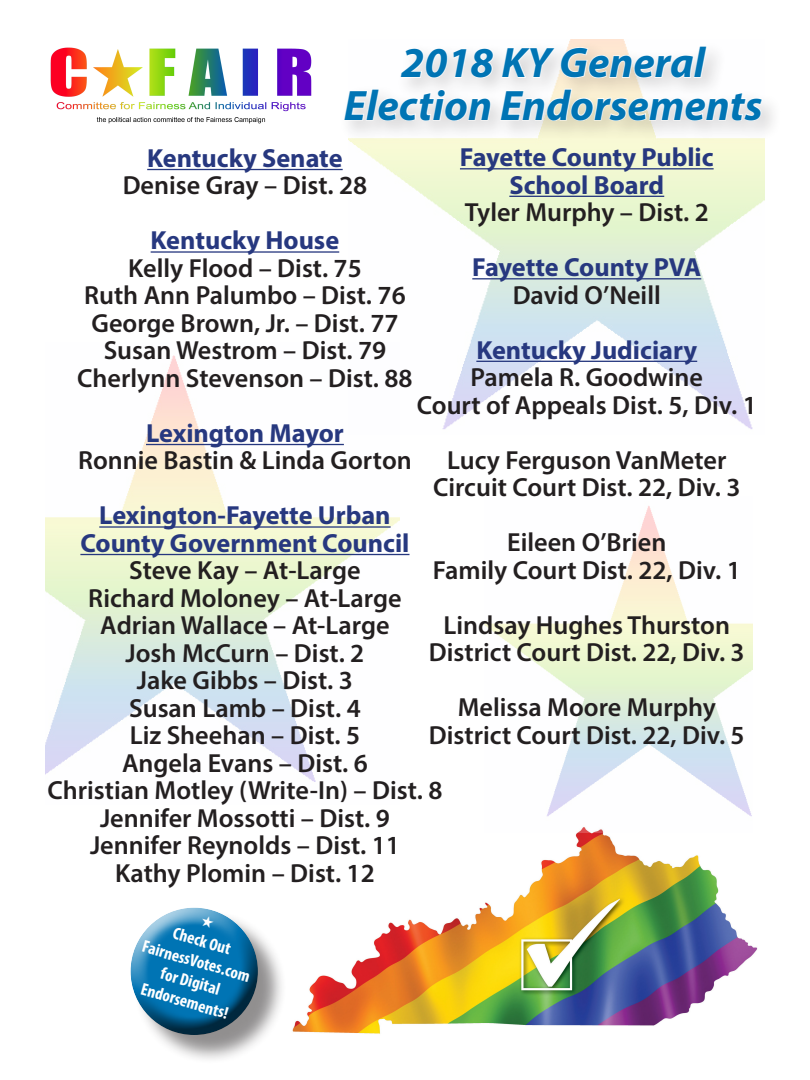
<style>
.page{position:relative;width:810px;height:1080px;background:#fff}
.page>*{position:absolute;margin:0;border:0;box-sizing:border-box;transform-origin:0 0}
.t1{font:italic 700 42.75px/42.8px "Myriad Pro";color:#0074b4;text-align:center}
.t2{font:600 26.25px "Myriad Pro";color:#231f20}
.t3{font:700 26.25px "Myriad Pro";color:#27387f}
.t4{font:700 condensed 17.25px/20.8px "Myriad Pro";color:#fff;text-align:center}
</style>
<div class="page">
<img style="left:292px;top:833px;width:466px;height:201px">
<img style="left:45px;top:355px;width:354px;height:427px">
<img style="left:348px;top:40px;width:417px;height:395px">
<img style="left:50px;top:47px;width:262px;height:77px">
<div style="left:339px;top:41px;width:445px;height:101px;background:#231f20;opacity:.2"></div>
<svg style="left:399px;top:47px;width:96px;height:32px"></svg>
<svg style="left:501px;top:45px;width:207px;height:34px"></svg>
<svg style="left:343px;top:88px;width:149px;height:34px"></svg>
<svg style="left:499px;top:88px;width:265px;height:34px"></svg>
<img style="left:484px;top:506px;width:268px;height:327px">
<hr style="left:147px;top:169px;width:196px;height:1px;background:#27387f">
<hr style="left:151px;top:251px;width:188px;height:2px;background:#27387f">
<hr style="left:146px;top:444px;width:198px;height:1px;background:#27387f">
<hr style="left:99px;top:526px;width:292px;height:2px;background:#27387f">
<hr style="left:80px;top:554px;width:329px;height:1px;background:#27387f">
<hr style="left:460px;top:168px;width:254px;height:1px;background:#27387f">
<hr style="left:509px;top:196px;width:155px;height:1px;background:#27387f">
<hr style="left:472px;top:278px;width:229px;height:1px;background:#27387f">
<hr style="left:476px;top:361px;width:221px;height:1px;background:#27387f">
<div style="left:133px;top:910px;width:154px;height:154px;background:#231f20;opacity:.5"></div>
<div style="left:129px;top:903px;width:133px;height:94px;background:#fff;opacity:.75"></div>
<div style="left:129px;top:926px;width:133px;height:109px;background:#231f20;opacity:.75"></div>
<svg style="left:200px;top:914px;width:15px;height:14px"></svg>
<p class="t1" style="left:344px;top:40px;width:420px">2018 KY General<br>Election Endorsements</p>
<p class="t3" style="left:460px;top:140px;width:255px">Fayette County Public</p>
<p class="t3" style="left:509px;top:168px;width:156px">School Board</p>
<p class="t2" style="left:465px;top:196px;width:246px">Tyler Murphy – Dist. 2</p>
<p class="t3" style="left:472px;top:250px;width:231px">Fayette County PVA</p>
<p class="t2" style="left:513px;top:278px;width:150px">David O’Neill</p>
<p class="t3" style="left:476px;top:333px;width:222px">Kentucky Judiciary</p>
<p class="t2" style="left:470px;top:361px;width:234px">Pamela R. Goodwine</p>
<p class="t2" style="left:417px;top:388px;width:341px">Court of Appeals Dist. 5, Div. 1</p>
<p class="t2" style="left:447px;top:443px;width:281px">Lucy Ferguson VanMeter</p>
<p class="t2" style="left:433px;top:471px;width:309px">Circuit Court Dist. 22, Div. 3</p>
<p class="t2" style="left:507px;top:526px;width:161px">Eileen O’Brien</p>
<p class="t2" style="left:433px;top:553px;width:309px">Family Court Dist. 22, Div. 1</p>
<p class="t2" style="left:443px;top:608px;width:288px">Lindsay Hughes Thurston</p>
<p class="t2" style="left:429px;top:636px;width:317px">District Court Dist. 22, Div. 3</p>
<p class="t2" style="left:458px;top:691px;width:260px">Melissa Moore Murphy</p>
<p class="t2" style="left:429px;top:718px;width:317px">District Court Dist. 22, Div. 5</p>
<p class="t3" style="left:147px;top:141px;width:197px">Kentucky Senate</p>
<p class="t2" style="left:123px;top:169px;width:246px">Denise Gray – Dist. 28</p>
<p class="t3" style="left:151px;top:223px;width:190px">Kentucky House</p>
<p class="t2" style="left:128px;top:251px;width:235px">Kelly Flood – Dist. 75</p>
<p class="t2" style="left:84px;top:279px;width:323px">Ruth Ann Palumbo – Dist. 76</p>
<p class="t2" style="left:91px;top:306px;width:309px">George Brown, Jr. – Dist. 77</p>
<p class="t2" style="left:104px;top:334px;width:284px">Susan Westrom – Dist. 79</p>
<p class="t2" style="left:77px;top:361px;width:337px">Cherlynn Stevenson – Dist. 88</p>
<p class="t3" style="left:146px;top:416px;width:199px">Lexington Mayor</p>
<p class="t2" style="left:78px;top:444px;width:335px">Ronnie Bastin &amp; Linda Gorton</p>
<p class="t3" style="left:99px;top:498px;width:293px">Lexington-Fayette Urban</p>
<p class="t3" style="left:80px;top:526px;width:331px">County Government Council</p>
<p class="t2" style="left:129px;top:554px;width:233px">Steve Kay – At-Large</p>
<p class="t2" style="left:88px;top:581px;width:315px">Richard Moloney – At-Large</p>
<p class="t2" style="left:100px;top:609px;width:291px">Adrian Wallace – At-Large</p>
<p class="t2" style="left:126px;top:636px;width:240px">Josh McCurn – Dist. 2</p>
<p class="t2" style="left:137px;top:664px;width:218px">Jake Gibbs – Dist. 3</p>
<p class="t2" style="left:129px;top:691px;width:233px">Susan Lamb – Dist. 4</p>
<p class="t2" style="left:130px;top:719px;width:232px">Liz Sheehan – Dist. 5</p>
<p class="t2" style="left:122px;top:746px;width:247px">Angela Evans – Dist. 6</p>
<p class="t2" style="left:47px;top:774px;width:396px">Christian Motley (Write-In) – Dist. 8</p>
<p class="t2" style="left:100px;top:801px;width:291px">Jennifer Mossotti – Dist. 9</p>
<p class="t2" style="left:90px;top:829px;width:311px">Jennifer Reynolds – Dist. 11</p>
<p class="t2" style="left:115px;top:856px;width:261px">Kathy Plomin – Dist. 12</p>
<p class="t4" style="left:152px;top:915px;width:113px;rotate:16deg">Check Out<br>FairnessVotes.com</p>
<p class="t4" style="left:150px;top:958px;width:92px;rotate:16deg">for Digital<br>Endorsements!</p>
</div>
